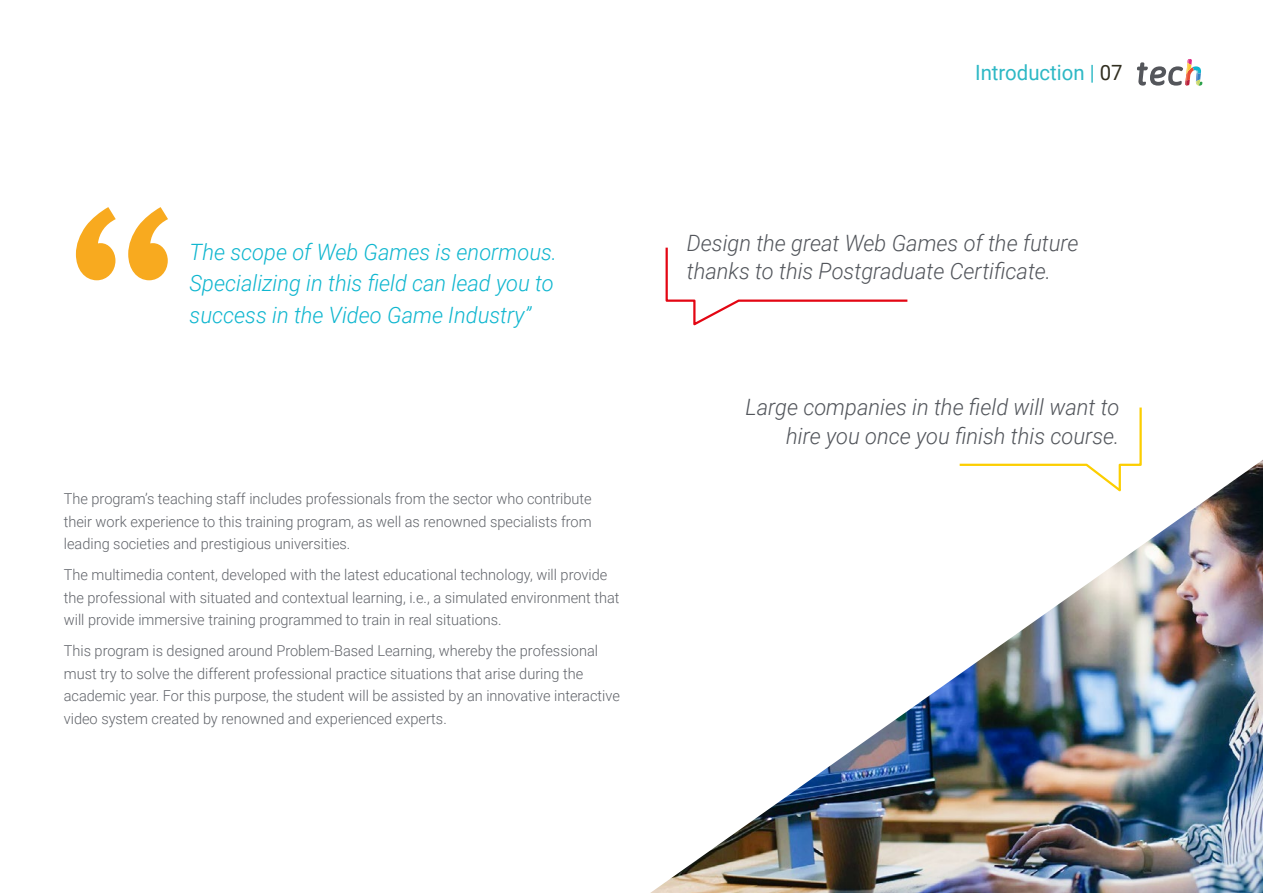
<style>
.page{position:relative;width:1263px;height:893px;background:#fff}
.page>*{position:absolute;margin:0;border:0;box-sizing:border-box;transform-origin:0 0}
.t1{font:italic 300 22.5px/28.5px "Roboto";color:#52555b;text-align:right}
.t2{font:italic 300 22.5px/31.5px "Roboto";color:#0fb6cf}
.t3{font:21px "Roboto";color:#2db8c5}
.t4{font:300 15px/22.5px "Roboto";color:#61646a}
.s1{color:#312e20}
</style>
<div class="page">
<svg style="left:76px;top:207px;width:92px;height:73px"></svg>
<svg style="left:1139px;top:407px;width:3px;height:53px"></svg>
<svg style="left:665px;top:247px;width:243px;height:79px"></svg>
<svg style="left:1137px;top:59px;width:65px;height:27px"></svg>
<img style="left:650px;top:460px;width:613px;height:433px">
<h1 class="t2" style="left:190px;top:235px;width:369px">The scope of Web Games is enormous.<br>Specializing in this field can lead you to success in the Video Game Industry”</h1>
<p class="t4" style="left:64px;top:487px;width:529px;text-align:justify">The program’s teaching staff includes professionals from the sector who contribute their work experience to this training program, as well as renowned specialists from leading societies and prestigious universities.</p>
<p class="t4" style="left:64px;top:563px;width:557px">The multimedia content, developed with the latest educational technology, will provide the professional with situated and contextual learning, i.e., a simulated environment that will provide immersive training programmed to train in real situations.</p>
<p class="t4" style="left:64px;top:639px;width:558px">This program is designed around Problem-Based Learning, whereby the professional must try to solve the different professional practice situations that arise during the academic year. For this purpose, the student will be assisted by an innovative interactive video system created by renowned and experienced experts.</p>
<h2 class="t3" style="left:975px;top:57px;width:149px">Introduction | <span class="s1">07</span></h2>
<h1 class="t1" style="left:687px;top:227px;width:393px;text-align:left">Design the great Web Games of the future thanks to this Postgraduate Certificate.</h1>
<h1 class="t1" style="left:745px;top:392px;width:375px">Large companies in the field will want to hire you once you finish this course.</h1>
</div>
